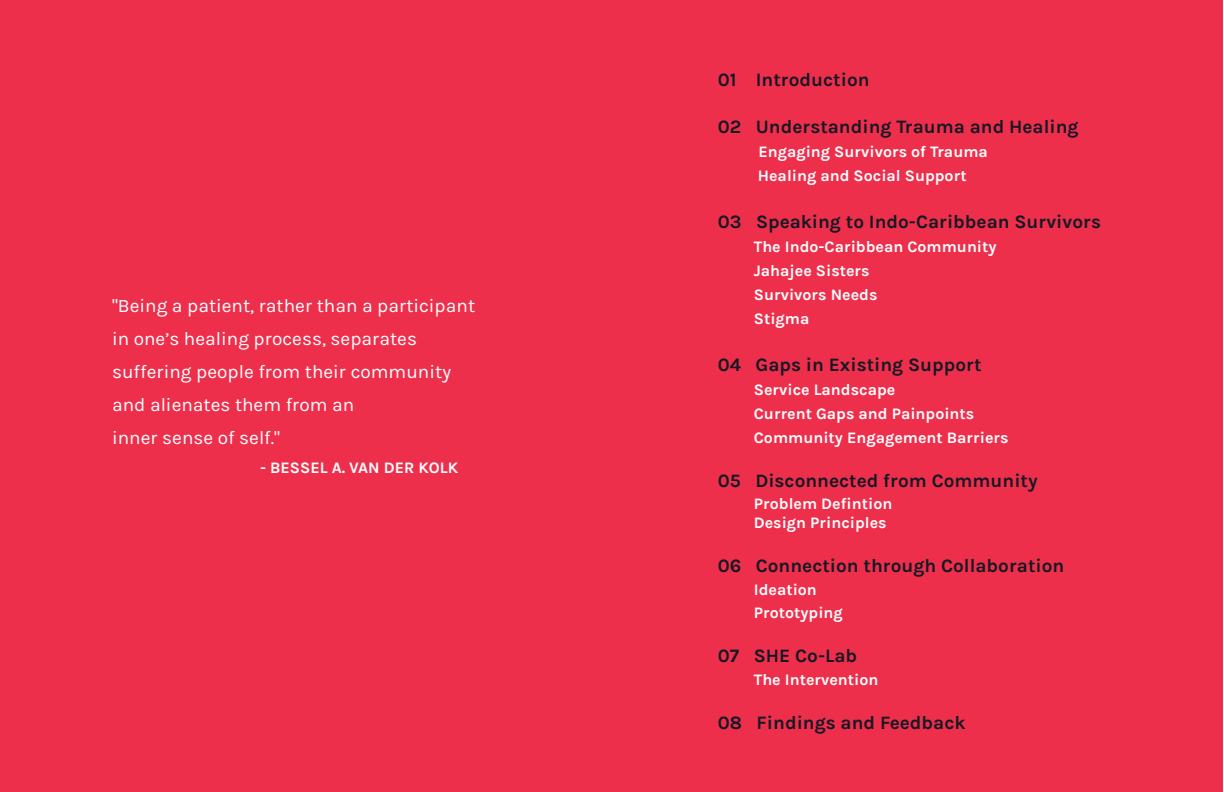
<style>
.page{position:relative;width:1224px;height:792px;background:#fff}
.page>*{position:absolute;margin:0;border:0;box-sizing:border-box;transform-origin:0 0}
.t1{font:700 19px "Karla";color:#151924}
.t2{font:19px/33px "Karla";color:#fff}
.t3{font:700 16px/24px "Karla";color:#fff}
</style>
<div class="page">
<div style="left:0;top:0;width:613px;height:792px;background:#ee2f4c"></div>
<div style="left:612px;top:0;width:611px;height:792px;background:#ee2f4c"></div>
<p class="t2" style="left:112px;top:290px;width:365px">"Being a patient, rather than a participant in one’s healing process, separates suffering people from their community and alienates them from an<br>inner sense of self."</p>
<p class="t3" style="left:260px;top:456px;width:200px">- BESSEL A. VAN DER KOLK</p>
<p class="t1" style="left:718px;top:69px;width:153px">01 Introduction</p>
<p class="t1" style="left:718px;top:116px;width:362px">02 Understanding Trauma and Healing</p>
<p class="t3" style="left:758px;top:140px;width:232px">Engaging Survivors of Trauma<br>Healing and Social Support</p>
<p class="t1" style="left:718px;top:211px;width:385px">03 Speaking to Indo-Caribbean Survivors</p>
<p class="t3" style="left:754px;top:235px;width:244px">The Indo-Caribbean Community<br>Jahajee Sisters<br>Survivors Needs<br>Stigma</p>
<p class="t1" style="left:718px;top:353px;width:265px">04 Gaps in Existing Support</p>
<p class="t3" style="left:754px;top:377px;width:256px">Service Landscape<br>Current Gaps and Painpoints<br>Community Engagement Barriers</p>
<p class="t1" style="left:718px;top:470px;width:321px">05 Disconnected from Community</p>
<p class="t3" style="left:754px;top:494px;width:140px;line-height:19.2px">Problem Defintion<br>Design Principles</p>
<p class="t1" style="left:718px;top:555px;width:348px">06 Connection through Collaboration</p>
<p class="t3" style="left:754px;top:578px;width:91px;line-height:22.8px">Ideation<br>Prototyping</p>
<p class="t1" style="left:718px;top:645px;width:141px">07 SHE Co-Lab</p>
<p class="t3" style="left:754px;top:668px;width:126px">The Intervention</p>
<p class="t1" style="left:718px;top:712px;width:249px">08 Findings and Feedback</p>
</div>
